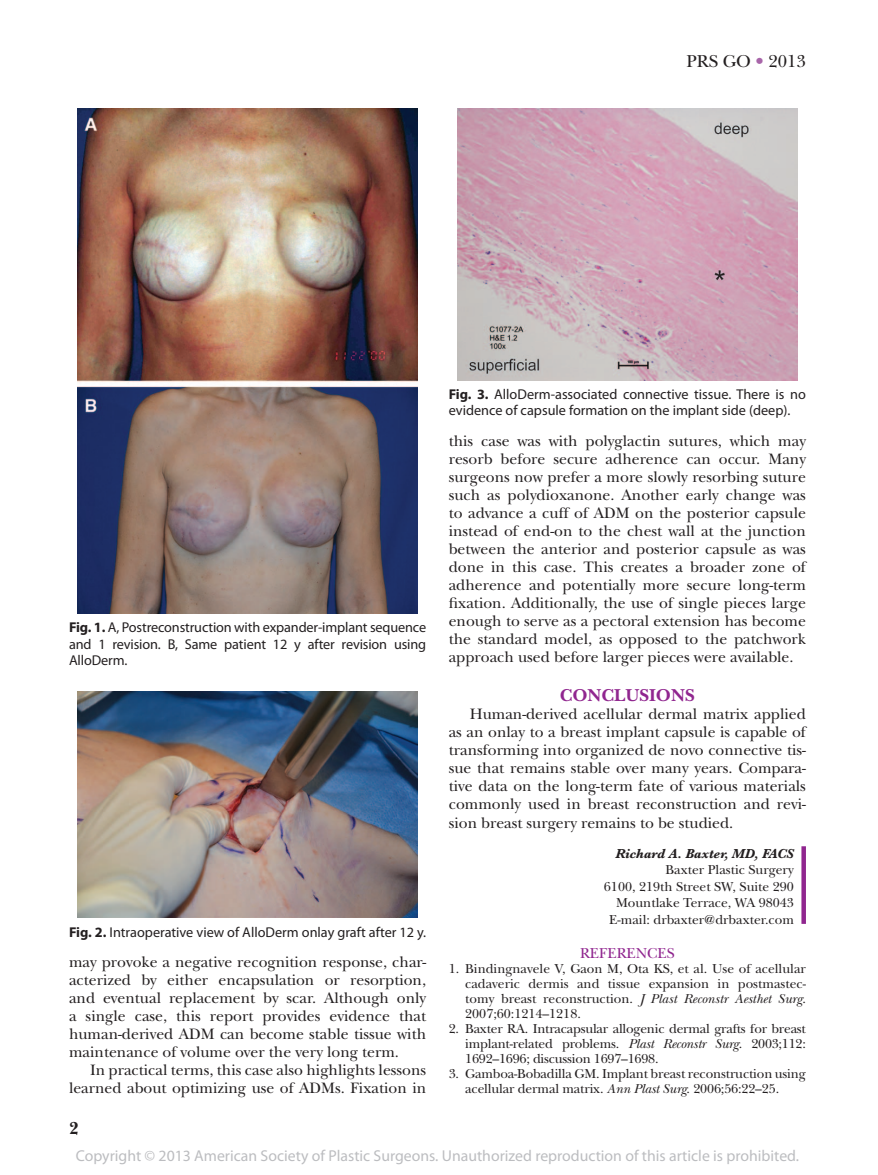
<style>
.page{position:relative;width:878px;height:1175px;background:#fff}
.page>*{position:absolute;margin:0;border:0;box-sizing:border-box;transform-origin:0 0}
.t1{font:700 18px "New Baskerville";color:#90268f}
.t2{font:18px "New Baskerville";color:#231f20}
.t3{font:700 18px "New Baskerville";color:#231f20}
.t4{font:15.75px/18px "New Baskerville";color:#231f20;text-align:justify}
.t5{font:15.75px "Myriad Pro";color:#bcbdc0}
.t6{font:15px "New Baskerville";color:#90268f}
.t7{font:14.25px/16.5px "Myriad Pro";color:#231f20}
.t8{font:13.5px/15px "New Baskerville";color:#231f20;text-align:justify}
.t9{font:italic 700 13.5px "Baskerville";letter-spacing:-.01em;color:#231f20}
.s1{color:#a865a9}
.s2{font-weight:700}
.s3{font-style:italic}
</style>
<div class="page">
<div style="left:801px;top:846px;width:5px;height:78px;background:#90268f"></div>
<img style="left:77px;top:691px;width:341px;height:227px">
<img style="left:457px;top:108px;width:340px;height:272px">
<img style="left:77px;top:108px;width:341px;height:505px">
<p class="t2" style="left:686px;top:51px;width:121px">PRS GO <span class="s1">•</span> 2013</p>
<p class="t7" style="left:69px;top:618px;width:359px;text-align:justify"><span class="s2">Fig. 1.</span> A, Postreconstruction with expander-implant sequence and 1 revision. B, Same patient 12 y after revision using -AlloDerm.</p>
<p class="t7" style="left:69px;top:923px;width:359px"><span class="s2">Fig. 2.</span> Intraoperative view of AlloDerm onlay graft after 12 y.</p>
<p class="t4" style="left:69px;top:953px;width:359px">may provoke a negative recognition response, char&shy;acterized by either encapsulation or resorption, and eventual replacement by scar. Although only a single case, this report provides evidence that human-derived ADM can become stable tissue with maintenance of volume over the very long term.</p>
<p class="t4" style="left:69px;top:1061px;width:359px;text-align:right">In practical terms, this case also highlights lessons learned about optimizing use of ADMs. Fixation in</p>
<p class="t3" style="left:69px;top:1118px;width:11px">2</p>
<p class="t7" style="left:448px;top:385px;width:358px"><span class="s2">Fig. 3.</span> AlloDerm-associated connective tissue. There is no evidence of capsule formation on the implant side (deep).</p>
<p class="t4" style="left:448px;top:432px;width:359px">this case was with polyglactin sutures, which may resorb before secure adherence can occur. Many surgeons now prefer a more slowly resorbing suture such as polydioxanone. Another early change was to advance a cuff of ADM on the posterior capsule instead of end-on to the chest wall at the junction between the anterior and posterior capsule as was done in this case. This creates a broader zone of adherence and potentially more secure long-term fixation. Additionally, the use of single pieces large enough to serve as a pectoral extension has become the standard model, as opposed to the patchwork approach used before larger pieces were available.</p>
<p class="t1" style="left:560px;top:685px;width:136px">CONCLUSIONS</p>
<p class="t4" style="left:449px;top:705px;width:359px;text-indent:21px">Human-derived acellular dermal matrix applied as an onlay to a breast implant capsule is capable of transforming into organized de novo connective tis&shy;sue that remains stable over many years. Compara&shy;tive data on the long-term fate of various materials commonly used in breast reconstruction and revi&shy;sion breast surgery remains to be studied.</p>
<p class="t9" style="left:615px;top:845px;width:180px">Richard A. Baxter, MD, FACS</p>
<p class="t8" style="left:604px;top:861px;width:191px;line-height:16.5px;text-align:right">Baxter Plastic Surgery<br>6100, 219th Street SW, Suite 290<br>Mountlake Terrace, WA 98043<br>E-mail: drbaxter@drbaxter.com</p>
<p class="t6" style="left:580px;top:944px;width:96px">REFERENCES</p>
<p class="t8" style="left:465px;top:961px;width:342px;text-indent:-16px">1. Bindingnavele V, Gaon M, Ota KS, et al. Use of acellular cadaveric dermis and tissue expansion in postmastec&shy;tomy breast reconstruction. <span class="s3">J Plast Reconstr Aesthet Surg</span>.<br>2007;60:1214–1218.</p>
<p class="t8" style="left:465px;top:1021px;width:342px;text-indent:-16px">2. Baxter RA. Intracapsular allogenic dermal grafts for breast implant-related problems. <span class="s3">Plast Reconstr Surg</span>. 2003;112:<br>1692–1696; discussion 1697–1698.</p>
<p class="t8" style="left:465px;top:1066px;width:342px;text-indent:-16px">3. Gamboa-Bobadilla GM. Implant breast reconstruction using acellular dermal matrix. <span class="s3">Ann Plast Surg</span>. 2006;56:22–25.</p>
<p class="t5" style="left:76px;top:1146px;width:725px">Copyright © 2013 American Society of Plastic Surgeons. Unauthorized reproduction of this article is prohibited.</p>
</div>
